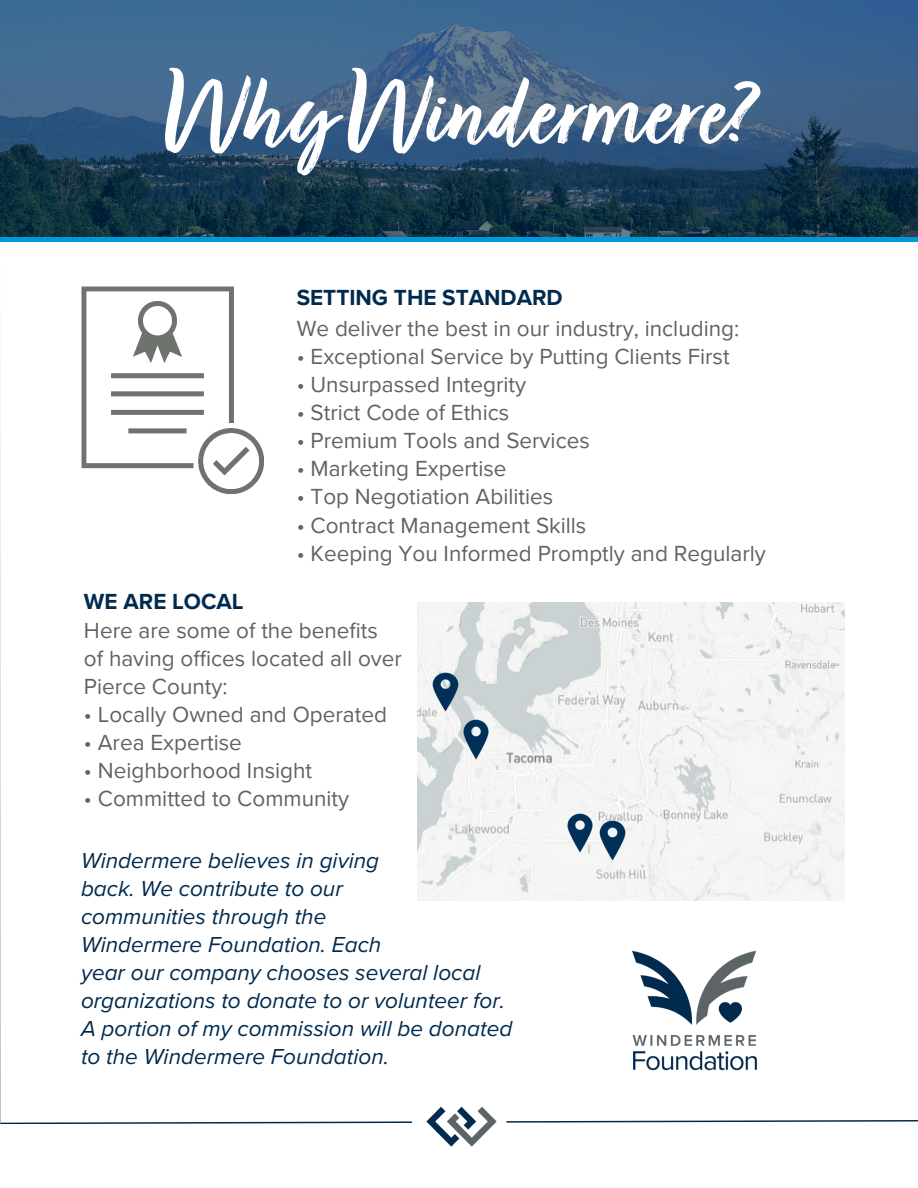
<style>
.page{position:relative;width:918px;height:1188px;background:#fff}
.page>*{position:absolute;margin:0;border:0;box-sizing:border-box;transform-origin:0 0}
.t1{font:700 112.5px "Turbinado";color:#fff}
.t2{font:22.5px "Proxima Nova";color:#5d6367}
.t3{font:italic 22.5px/28.2px "Proxima Nova";color:#002a4e}
.t4{font:700 22.5px "Proxima Nova";color:#002a4e}
</style>
<div class="page">
<hr style="left:0;top:242px;width:1px;height:882px;background:#5d6367">
<svg style="left:0;top:0;width:918px;height:237px;background:#2f5475"></svg>
<img style="left:418px;top:603px;width:426px;height:298px">
<img style="left:81px;top:286px;width:182px;height:207px">
<img style="left:426px;top:1106px;width:71px;height:41px">
<hr style="left:0;top:237px;width:918px;height:4px;background:#009ada">
<img style="left:426px;top:672px;width:39px;height:40px">
<img style="left:456px;top:720px;width:39px;height:39px">
<img style="left:561px;top:813px;width:39px;height:40px">
<img style="left:593px;top:821px;width:39px;height:39px">
<img style="left:632px;top:950px;width:126px;height:121px">
<svg style="left:0;top:1121px;width:412px;height:3px"></svg>
<svg style="left:506px;top:1120px;width:412px;height:3px"></svg>
<p class="t1" style="left:163px;top:53px;width:593px">WhyWindermere?</p>
<p class="t4" style="left:297px;top:285px;width:268px">SETTING THE STANDARD</p>
<p class="t4" style="left:84px;top:588px;width:161px">WE ARE LOCAL</p>
<p class="t2" style="left:297px;top:315px;width:444px">We deliver the best in our industry, including:</p>
<p class="t2" style="left:297px;top:343px;width:434px">• Exceptional Service by Putting Clients First</p>
<p class="t2" style="left:297px;top:371px;width:231px">• Unsurpassed Integrity</p>
<p class="t2" style="left:297px;top:399px;width:214px">• Strict Code of Ethics</p>
<p class="t2" style="left:297px;top:428px;width:295px">• Premium Tools and Services</p>
<p class="t2" style="left:297px;top:456px;width:211px">• Marketing Expertise</p>
<p class="t2" style="left:297px;top:484px;width:258px">• Top Negotiation Abilities</p>
<p class="t2" style="left:297px;top:512px;width:291px">• Contract Management Skills</p>
<p class="t2" style="left:297px;top:540px;width:471px">• Keeping You Informed Promptly and Regularly</p>
<p class="t2" style="left:84px;top:617px;width:296px">Here are some of the benefits</p>
<p class="t2" style="left:84px;top:645px;width:319px">of having offices located all over</p>
<h2 class="t2" style="left:84px;top:673px;width:145px">Pierce County:</h2>
<p class="t2" style="left:84px;top:701px;width:304px">• Locally Owned and Operated</p>
<p class="t2" style="left:84px;top:729px;width:159px">• Area Expertise</p>
<p class="t2" style="left:84px;top:758px;width:230px">• Neighborhood Insight</p>
<p class="t2" style="left:84px;top:786px;width:267px">• Committed to Community</p>
<p class="t3" style="left:81px;top:846px;width:300px">Windermere believes in giving</p>
<p class="t3" style="left:81px;top:875px;width:263px">back. We contribute to our</p>
<p class="t3" style="left:81px;top:903px;width:247px">communities through the</p>
<p class="t3" style="left:81px;top:931px;width:302px">Windermere Foundation. Each</p>
<p class="t3" style="left:81px;top:959px;width:433px">year our company chooses several local organizations to donate to or volunteer for.<br>A portion of my commission will be donated to the Windermere Foundation.</p>
</div>
